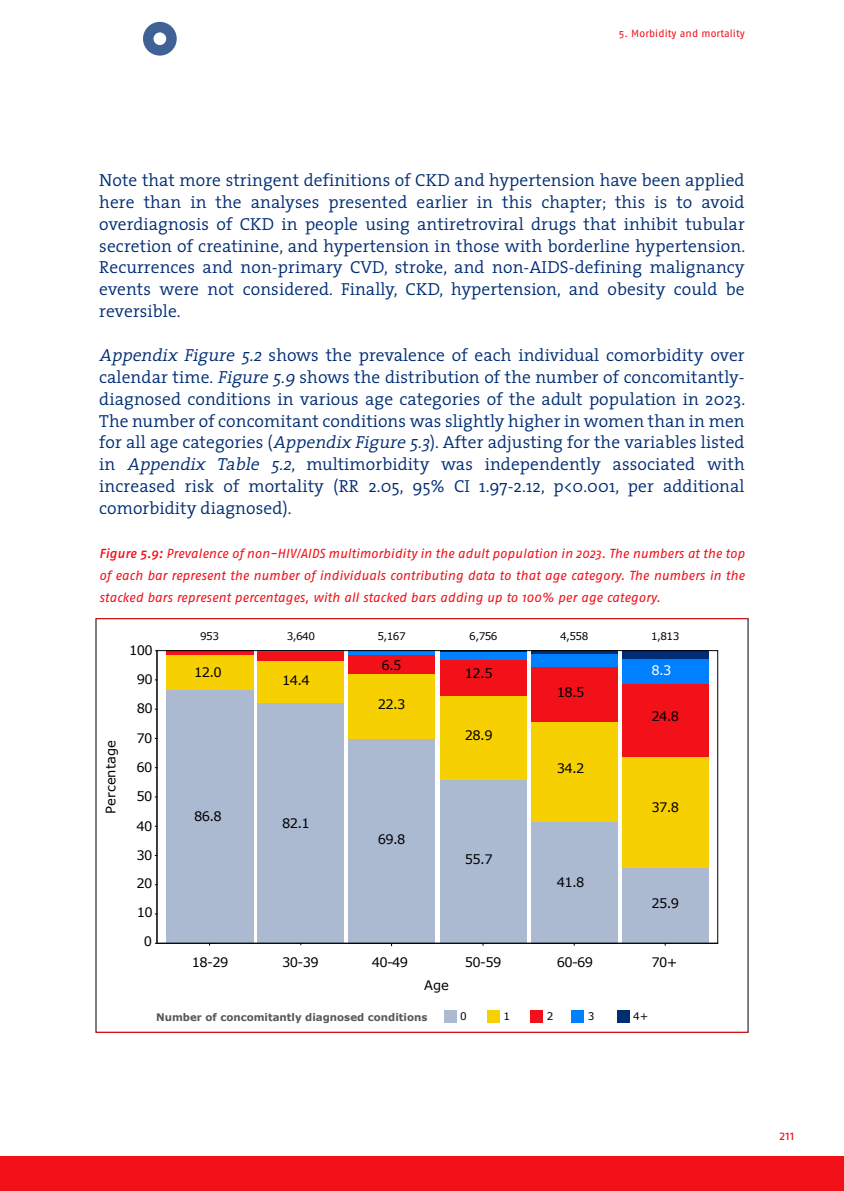
<style>
.page{position:relative;width:844px;height:1191px;background:#fff}
.page>*{position:absolute;margin:0;border:0;box-sizing:border-box;transform-origin:0 0}
.t1{font:300 17.5px/21.9px "The Serif";letter-spacing:.005em;color:#002d74;text-align:justify}
.t2{font:italic 13.12px/21.9px "Fago No";color:#f21019;text-align:justify}
.t3{font:13.12px/28.9px "Verdana";letter-spacing:-.05em;color:#000;text-align:center}
.t4{font:13.12px "Verdana";color:#000}
.t5{font:13.12px "Fago No";color:#f21019}
.t6{font:13.12px "Verdana";color:#fff}
.t7{font:700 10.5px "Verdana";color:#595959}
.t8{font:10.5px "Verdana";letter-spacing:-.05em;color:#000}
.t9{font:10.5px "Fago No";letter-spacing:.01em;color:#f21019}
.s1{font-style:italic}
.s2{font-weight:500}
</style>
<div class="page">
<div style="left:0;top:1156px;width:843px;height:35px;background:#f21019"></div>
<div style="left:622px;top:650px;width:86px;height:280px;background:#002d74"></div>
<div style="left:622px;top:659px;width:86px;height:283px;background:#0080ff"></div>
<div style="left:530px;top:654px;width:87px;height:288px;background:#0080ff"></div>
<div style="left:439px;top:652px;width:87px;height:290px;background:#0080ff"></div>
<div style="left:622px;top:684px;width:86px;height:258px;background:#f21019"></div>
<div style="left:530px;top:667px;width:87px;height:276px;background:#f21019"></div>
<div style="left:439px;top:660px;width:87px;height:282px;background:#f21019"></div>
<div style="left:348px;top:655px;width:87px;height:288px;background:#f21019"></div>
<div style="left:257px;top:652px;width:87px;height:290px;background:#f21019"></div>
<div style="left:622px;top:757px;width:86px;height:186px;background:#f6d000"></div>
<div style="left:530px;top:721px;width:87px;height:221px;background:#f6d000"></div>
<div style="left:439px;top:696px;width:87px;height:247px;background:#f6d000"></div>
<div style="left:348px;top:674px;width:87px;height:268px;background:#f6d000"></div>
<div style="left:257px;top:662px;width:87px;height:281px;background:#f6d000"></div>
<div style="left:166px;top:655px;width:87px;height:287px;background:#f6d000"></div>
<hr style="left:96px;top:618px;width:651px;height:1px;background:#f21019">
<hr style="left:96px;top:1032px;width:651px;height:1px;background:#f21019">
<hr style="left:156px;top:651px;width:1px;height:292px;background:#000">
<div style="left:617px;top:1010px;width:12px;height:12px;background:#002d74"></div>
<div style="left:487px;top:1010px;width:12px;height:12px;background:#f6d000"></div>
<div style="left:444px;top:1010px;width:12px;height:12px;background:#abbad1"></div>
<div style="left:571px;top:1010px;width:13px;height:12px;background:#0080ff"></div>
<div style="left:530px;top:1010px;width:13px;height:12px;background:#f21019"></div>
<div style="left:166px;top:690px;width:87px;height:252px;background:#abbad1"></div>
<div style="left:257px;top:703px;width:87px;height:239px;background:#abbad1"></div>
<div style="left:348px;top:739px;width:87px;height:203px;background:#abbad1"></div>
<div style="left:439px;top:780px;width:87px;height:162px;background:#abbad1"></div>
<div style="left:530px;top:822px;width:87px;height:120px;background:#abbad1"></div>
<div style="left:622px;top:868px;width:86px;height:74px;background:#abbad1"></div>
<hr style="left:155px;top:942px;width:563px;height:1px;background:#000">
<div style="left:157px;top:650px;width:560px;height:293px;border:1px solid #000"></div>
<svg style="left:143px;top:22px;width:34px;height:34px"></svg>
<p class="t9" style="left:618px;top:28px;width:127px">5. Morbidity and mortality</p>
<p class="t1" style="left:99px;top:168px;width:647px">Note that more stringent definitions of CKD and hypertension have been applied here than in the analyses presented earlier in this chapter; this is to avoid overdiagnosis of CKD in people using antiretroviral drugs that inhibit tubular secretion of creatinine, and hypertension in those with borderline hypertension.<br>Recurrences and non-primary CVD, stroke, and non-AIDS-defining malignancy events were not considered. Finally, CKD, hypertension, and obesity could be reversible.</p>
<p class="t1" style="left:99px;top:343px;width:647px"><span class="s1">Appendix Figure 5.2</span> shows the prevalence of each individual comorbidity over calendar time. <span class="s1">Figure5.9</span> shows the distribution of the number of concomitantly&shy;diagnosed conditions in various age categories of the adult population in 2023.<br>The number of concomitant conditions was slightly higher in women than in men for all age categories (<span class="s1">AppendixFigure5.3</span>). After adjusting for the variables listed in <span class="s1">Appendix Table 5.2</span>, multimorbidity was independently associated with increased risk of mortality (RR 2.05, 95% CI 1.97-2.12, p&lt;0.001, per additional comorbidity diagnosed).</p>
<p class="t2" style="left:99px;top:542px;width:646px"><span class="s2">Figure 5.9:</span> Prevalence of non-HIV/AIDS multimorbidity in the adult population in 2023. The numbers at the top of each bar represent the number of individuals contributing data to that age category. The numbers in the stacked bars represent percentages, with all stacked bars adding up to 100% per age category.</p>
<p class="t4" style="left:102px;top:813px;width:74px;rotate:-90deg">Percentage</p>
<p class="t8" style="left:200px;top:630px;width:20px">953</p>
<p class="t8" style="left:286px;top:630px;width:30px">3,640</p>
<p class="t8" style="left:377px;top:630px;width:30px">5,167</p>
<p class="t8" style="left:469px;top:630px;width:30px">6,756</p>
<p class="t8" style="left:560px;top:630px;width:30px">4,558</p>
<p class="t8" style="left:651px;top:630px;width:30px">1,813</p>
<p class="t3" style="left:129px;top:636px;width:25px">100</p>
<p class="t3" style="left:137px;top:665px;width:17px">90</p>
<p class="t3" style="left:194px;top:658px;width:29px">12.0</p>
<p class="t3" style="left:282px;top:666px;width:29px">14.4</p>
<p class="t3" style="left:381px;top:651px;width:22px">6.5</p>
<p class="t3" style="left:465px;top:659px;width:29px">12.5</p>
<p class="t6" style="left:651px;top:662px;width:22px">8.3</p>
<p class="t3" style="left:556px;top:678px;width:29px">18.5</p>
<p class="t3" style="left:137px;top:694px;width:17px">80</p>
<p class="t3" style="left:377px;top:690px;width:29px">22.3</p>
<p class="t3" style="left:651px;top:701px;width:29px">24.8</p>
<p class="t3" style="left:136px;top:724px;width:17px">70</p>
<p class="t3" style="left:465px;top:721px;width:29px">28.9</p>
<p class="t3" style="left:136px;top:753px;width:17px">60</p>
<p class="t3" style="left:556px;top:754px;width:29px">34.2</p>
<p class="t3" style="left:136px;top:782px;width:17px">50</p>
<p class="t3" style="left:136px;top:811px;width:17px">40</p>
<p class="t3" style="left:194px;top:802px;width:29px">86.8</p>
<p class="t3" style="left:282px;top:809px;width:29px">82.1</p>
<p class="t3" style="left:651px;top:793px;width:29px">37.8</p>
<p class="t3" style="left:377px;top:824px;width:29px">69.8</p>
<p class="t3" style="left:136px;top:840px;width:17px">30</p>
<p class="t3" style="left:465px;top:844px;width:29px">55.7</p>
<p class="t3" style="left:136px;top:869px;width:17px">20</p>
<p class="t3" style="left:137px;top:898px;width:17px">10<br>0</p>
<p class="t3" style="left:556px;top:868px;width:29px">41.8</p>
<p class="t3" style="left:651px;top:889px;width:29px">25.9</p>
<p class="t3" style="left:192px;top:947px;width:38px">18-29</p>
<p class="t3" style="left:282px;top:947px;width:38px">30-39</p>
<p class="t3" style="left:371px;top:947px;width:38px">40-49</p>
<p class="t3" style="left:465px;top:947px;width:38px">50-59</p>
<p class="t3" style="left:556px;top:947px;width:38px">60-69</p>
<p class="t3" style="left:651px;top:947px;width:27px">70+</p>
<p class="t3" style="left:424px;top:970px;width:26px">Age</p>
<p class="t7" style="left:156px;top:1010px;width:273px">Number of concomitantly diagnosed conditions</p>
<p class="t8" style="left:460px;top:1010px;width:8px">0</p>
<p class="t8" style="left:503px;top:1010px;width:8px">1</p>
<p class="t8" style="left:547px;top:1010px;width:8px">2</p>
<p class="t8" style="left:587px;top:1010px;width:8px">3</p>
<p class="t8" style="left:633px;top:1010px;width:17px">4+</p>
<p class="t5" style="left:779px;top:1128px;width:16px">211</p>
</div>
